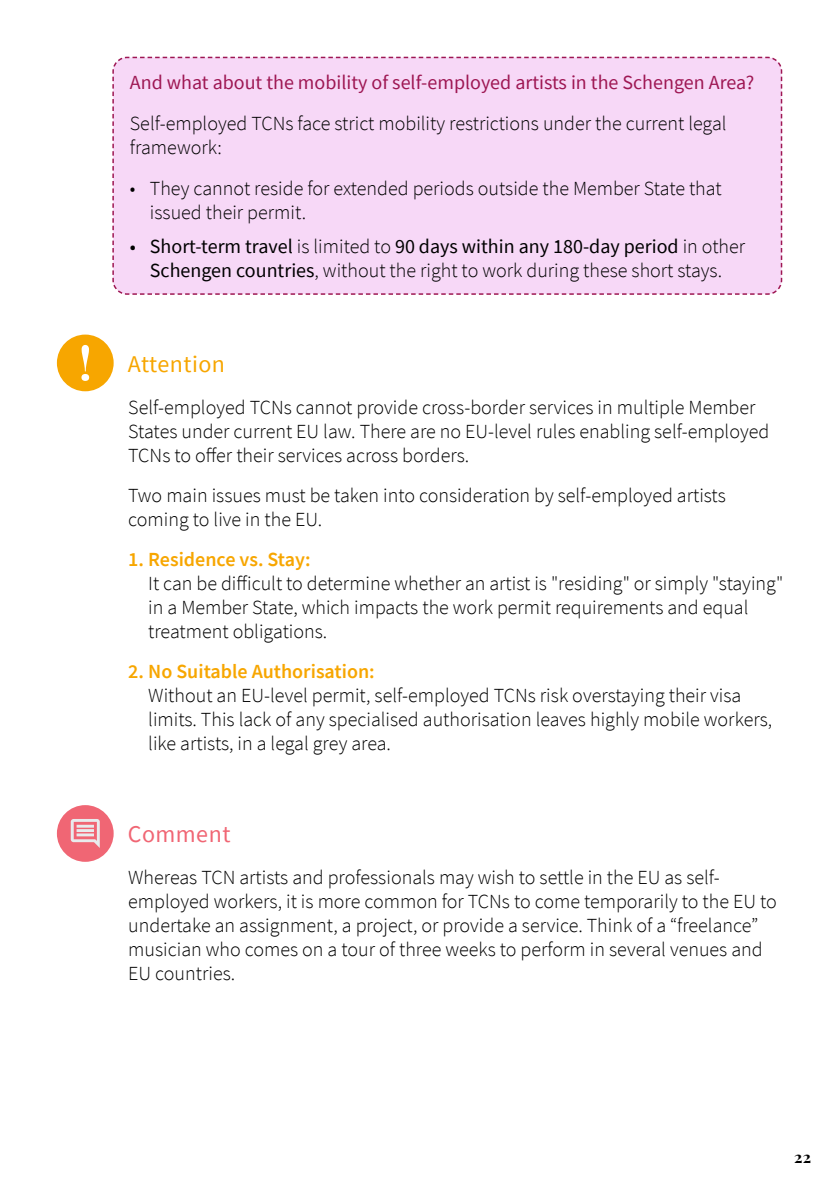
<style>
.page{position:relative;width:840px;height:1191px;background:#fff}
.page>*{position:absolute;margin:0;border:0;box-sizing:border-box;transform-origin:0 0}
.t1{font:24px "Source Sans Pro";letter-spacing:.02em;color:#f7a600}
.t2{font:24px "Source Sans Pro";letter-spacing:.02em;color:#f06674}
.t3{font:300 20px/24px "Source Sans Pro";color:#000}
.t4{font:20px/24px "Source Sans Pro";color:#000;text-align:center}
.t5{font:20px "Source Sans Pro";color:#9e1753}
.t6{font:600 20px "Source Sans Pro";color:#f7a600}
.t7{font:700 16px "Playfair Display";color:#000}
.s1{font-weight:300}
</style>
<div class="page">
<div style="left:57px;top:334px;width:57px;height:57px;background:#f7a600;border-radius:50%"></div>
<div style="left:57px;top:805px;width:57px;height:57px;background:#f06674;border-radius:50%"></div>
<svg style="left:81px;top:345px;width:8px;height:36px"></svg>
<div style="left:112px;top:56px;width:670px;height:239px;background:#f7d8f7"></div>
<svg style="left:71px;top:819px;width:29px;height:29px"></svg>
<p class="t5" style="left:130px;top:70px;width:625px">And what about the mobility of self-employed artists in the Schengen Area?</p>
<p class="t3" style="left:130px;top:112px;width:598px">Self-employed TCNs face strict mobility restrictions under the current legal framework:</p>
<p class="t3" style="left:150px;top:177px;width:573px;text-indent:-20px">• They cannot reside for extended periods outside the Member State that issued their permit.</p>
<p class="t4" style="left:130px;top:234px;width:616px">• Short-term travel <span class="s1">is limited to</span> 90 days within any 180-day period <span class="s1">in other<br></span>Schengen countries<span class="s1">, without the right to work during these short stays.</span></p>
<p class="t1" style="left:128px;top:349px;width:99px">Attention</p>
<p class="t3" style="left:128px;top:395px;width:642px">Self-employed TCNs cannot provide cross-border services in multiple Member<br>States under current EU law. There are no EU-level rules enabling self-employed<br>TCNs to offer their services across borders.</p>
<p class="t3" style="left:128px;top:483px;width:598px">Two main issues must be taken into consideration by self-employed artists coming to live in the EU.</p>
<p class="t6" style="left:128px;top:546px;width:184px">1. Residence vs. Stay:</p>
<p class="t3" style="left:148px;top:571px;width:636px">It can be difficult to determine whether an artist is "residing" or simply "staying" in a Member State, which impacts the work permit requirements and equal treatment obligations.</p>
<p class="t6" style="left:128px;top:658px;width:248px">2. No Suitable Authorisation:</p>
<p class="t3" style="left:148px;top:683px;width:625px">Without an EU-level permit, self-employed TCNs risk overstaying their visa limits. This lack of any specialised authorisation leaves highly mobile workers, like artists, in a legal grey area.</p>
<p class="t2" style="left:128px;top:819px;width:104px">Comment</p>
<p class="t3" style="left:128px;top:865px;width:649px">Whereas TCN artists and professionals may wish to settle in the EU as self&shy;employed workers, it is more common for TCNs to come temporarily to the EU to undertake an assignment, a project, or provide a service. Think of a “freelance” musician who comes on a tour of three weeks to perform in several venues and EU countries.</p>
<p class="t7" style="left:793px;top:1146px;width:18px">22</p>
</div>
